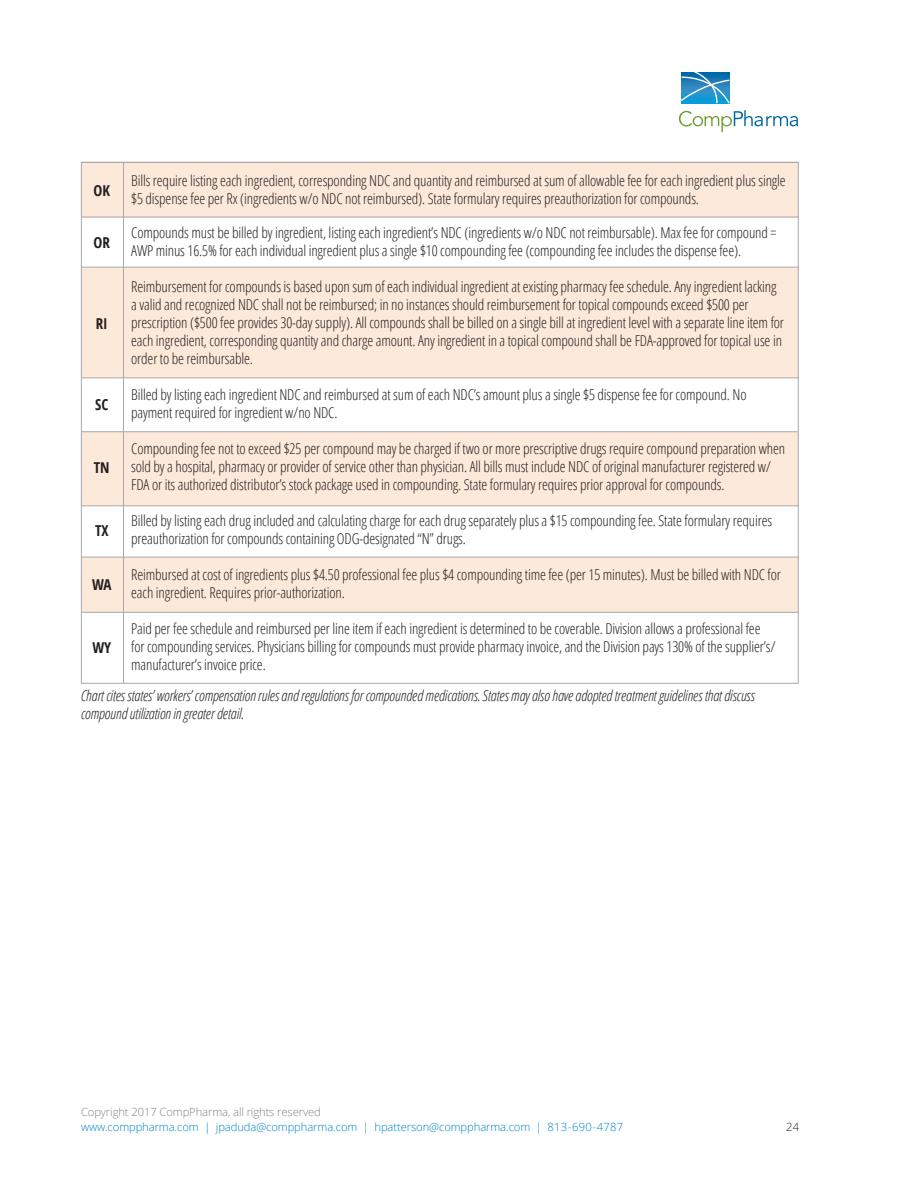
<style>
.page{position:relative;width:918px;height:1188px;background:#fff}
.page>*{position:absolute;margin:0;border:0;box-sizing:border-box;transform-origin:0 0}
.Graph_Body{font:300 condensed 15px/18px "Open Sans";letter-spacing:-.01em;color:#231f20}
.t1{font:italic 300 condensed 15px/18px "Open Sans";letter-spacing:-.01em;color:#231f20}
.Graph_Body-2{font:700 condensed 15px "Open Sans";letter-spacing:-.01em;color:#231f20}
.t2{font:300 11.25px "Open Sans";letter-spacing:-.01em;color:#0084ca}
.t3{font:300 11.25px "Open Sans";letter-spacing:-.01em;color:#808285}
.t4{font:300 11.25px "Open Sans";color:#231f20}
</style>
<div class="page">
<svg style="left:679px;top:110px;width:119px;height:22px"></svg>
<svg style="left:682px;top:72px;width:47px;height:31px"></svg>
<div style="left:81px;top:162px;width:717px;height:55px;background:#fde9d9"></div>
<div style="left:81px;top:557px;width:717px;height:55px;background:#fde9d9"></div>
<hr style="left:81px;top:217px;width:717px;height:1px;background:#a8a9ad">
<hr style="left:81px;top:612px;width:717px;height:1px;background:#a8a9ad">
<hr style="left:81px;top:683px;width:717px;height:1px;background:#a8a9ad">
<div style="left:82px;top:267px;width:717px;height:111px;background:#fde9d9"></div>
<div style="left:82px;top:432px;width:717px;height:74px;background:#fde9d9"></div>
<hr style="left:82px;top:267px;width:717px;height:1px;background:#a8a9ad">
<hr style="left:82px;top:378px;width:717px;height:1px;background:#a8a9ad">
<hr style="left:82px;top:505px;width:717px;height:1px;background:#a8a9ad">
<hr style="left:82px;top:557px;width:717px;height:1px;background:#a8a9ad">
<hr style="left:81px;top:162px;width:717px;height:1px;background:#a8a9ad">
<hr style="left:81px;top:431px;width:717px;height:1px;background:#a8a9ad">
<hr style="left:81px;top:162px;width:1px;height:522px;background:#a8a9ad">
<hr style="left:123px;top:162px;width:1px;height:522px;background:#a8a9ad">
<hr style="left:798px;top:162px;width:1px;height:522px;background:#a8a9ad">
<p class="Graph_Body" style="left:131px;top:171px;width:656px">Bills require listing each ingredient, corresponding NDC and quantity and reimbursed at sum of allowable fee for each ingredient plus single $5 dispense fee per Rx (ingredients w/o NDC not reimbursed). State formulary requires preauthorization for compounds.</p>
<p class="Graph_Body" style="left:131px;top:224px;width:647px">Compounds must be billed by ingredient, listing each ingredient’s NDC (ingredients w/o NDC not reimbursable). Max fee for compound =<br>AWP minus 16.5% for each individual ingredient plus a single $10 compounding fee (compounding fee includes the dispense fee).</p>
<p class="Graph_Body" style="left:131px;top:278px;width:654px">Reimbursement for compounds is based upon sum of each individual ingredient at existing pharmacy fee schedule. Any ingredient lacking a valid and recognized NDC shall not be reimbursed; in no instances should reimbursement for topical compounds exceed $500 per prescription ($500 fee provides 30-day supply). All compounds shall be billed on a single bill at ingredient level with a separate line item for each ingredient, corresponding quantity and charge amount. Any ingredient in a topical compound shall be FDA-approved for topical use in order to be reimbursable.</p>
<p class="Graph_Body" style="left:131px;top:386px;width:617px">Billed by listing each ingredient NDC and reimbursed at sum of each NDC’s amount plus a single $5 dispense fee for compound. No payment required for ingredient w/no NDC.</p>
<p class="Graph_Body" style="left:131px;top:440px;width:655px">Compounding fee not to exceed $25 per compound may be charged if two or more prescriptive drugs require compound preparation when sold by a hospital, pharmacy or provider of service other than physician. All bills must include NDC of original manufacturer registered w/<br>FDA or its authorized distributor’s stock package used in compounding. State formulary requires prior approval for compounds.</p>
<p class="Graph_Body" style="left:131px;top:512px;width:642px">Billed by listing each drug included and calculating charge for each drug separately plus a $15 compounding fee. State formulary requires preauthorization for compounds containing ODG-designated “N” drugs.</p>
<p class="Graph_Body" style="left:131px;top:566px;width:651px">Reimbursed at cost of ingredients plus $4.50 professional fee plus $4 compounding time fee (per 15 minutes). Must be billed with NDC for each ingredient. Requires prior-authorization.</p>
<p class="Graph_Body" style="left:131px;top:620px;width:646px">Paid per fee schedule and reimbursed per line item if each ingredient is determined to be coverable. Division allows a professional fee for compounding services. Physicians billing for compounds must provide pharmacy invoice, and the Division pays 130% of the supplier’s/ manufacturer’s invoice price.</p>
<p class="Graph_Body-2" style="left:94px;top:180px;width:18px">OK</p>
<p class="Graph_Body-2" style="left:94px;top:232px;width:18px">OR</p>
<p class="Graph_Body-2" style="left:96px;top:313px;width:13px">RI</p>
<p class="Graph_Body-2" style="left:95px;top:394px;width:14px">SC</p>
<p class="Graph_Body-2" style="left:94px;top:457px;width:17px">TN</p>
<p class="Graph_Body-2" style="left:95px;top:520px;width:15px">TX</p>
<p class="Graph_Body-2" style="left:92px;top:574px;width:21px">WA</p>
<p class="Graph_Body-2" style="left:92px;top:637px;width:20px">WY</p>
<p class="t1" style="left:81px;top:686px;width:676px">Chart cites states’ workers’ compensation rules and regulations for compounded medications. States may also have adopted treatment guidelines that discuss compound utilization in greater detail.</p>
<p class="t3" style="left:81px;top:1104px;width:241px">Copyright 2017 CompPharma, all rights reserved</p>
<p class="t2" style="left:81px;top:1119px;width:544px">www.comppharma.com | jpaduda@comppharma.com | hpatterson@comppharma.com | 813-690-4787</p>
<p class="t4" style="left:786px;top:1119px;width:15px">24</p>
</div>
